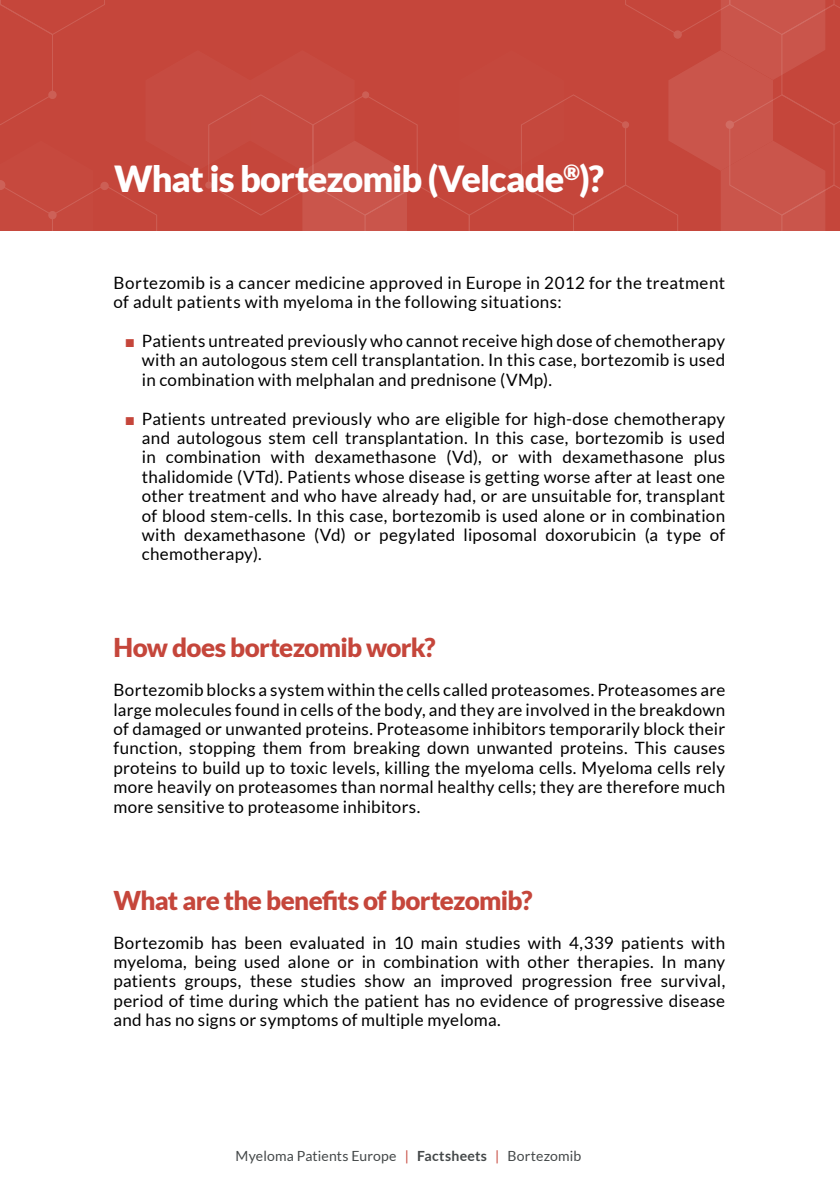
<style>
.page{position:relative;width:840px;height:1191px;background:#fff}
.page>*{position:absolute;margin:0;border:0;box-sizing:border-box;transform-origin:0 0}
.t1{font:900 36px "Lato";letter-spacing:-.03em;color:#fff}
.t2{font:900 26px "Lato";letter-spacing:-.025em;color:#c5463b}
.t3{font:17px/19.4px "Lato";letter-spacing:.02em;color:#000;text-align:justify}
.t4{font:14px "Lato";letter-spacing:.01em;color:#444849}
.s1{font-family:"Arial";font-weight:700;color:#c5463b}
.s2{color:#c5463b}
.s3{font-weight:700}
</style>
<div class="page">
<svg style="left:0;top:0;width:839px;height:230px;background:#c6493e"></svg>
<div style="left:362px;top:91px;width:7px;height:7px;background:#cc5f55;border-radius:50%"></div>
<svg style="left:621px;top:121px;width:7px;height:7px"></svg>
<div style="left:205px;top:181px;width:7px;height:8px;background:#cc5f55;border-radius:50%"></div>
<div style="left:673px;top:30px;width:8px;height:9px;background:#cc5f55;border-radius:50%"></div>
<div style="left:48px;top:211px;width:9px;height:8px;background:#cd6158;border-radius:50%"></div>
<div style="left:100px;top:182px;width:9px;height:8px;background:#cc5f55;border-radius:50%"></div>
<div style="left:48px;top:91px;width:9px;height:8px;background:#cc5f55;border-radius:50%"></div>
<div style="left:725px;top:120px;width:8px;height:9px;background:#d16c63;border-radius:50%"></div>
<h1 class="t1" style="left:114px;top:157px;width:491px">What is bortezomib (Velcade<sup>®</sup>)?</h1>
<p class="t3" style="left:113px;top:273px;width:612px">Bortezomib is a cancer medicine approved in Europe in 2012 for the treatment of adult patients with myeloma in the following situations:</p>
<p class="t3" style="left:142px;top:331px;width:584px;text-indent:-17px"><span class="s1">■</span> Patients untreated previously who cannot receive high dose of chemotherapy with an autologous stem cell transplantation. In this case, bortezomib is used in combination with melphalan and prednisone (VMp).</p>
<p class="t3" style="left:142px;top:408px;width:584px;text-indent:-17px"><span class="s1">■</span> Patients untreated previously who are eligible for high-dose chemotherapy and autologous stem cell transplantation. In this case, bortezomib is used in combination with dexamethasone (Vd), or with dexamethasone plus thalidomide (VTd). Patients whose disease is getting worse after at least one other treatment and who have already had, or are unsuitable for, transplant of blood stem-cells. In this case, bortezomib is used alone or in combination with dexamethasone (Vd) or pegylated liposomal doxorubicin (a type of chemotherapy).</p>
<h2 class="t2" style="left:113px;top:632px;width:323px">How does bortezomib work?</h2>
<p class="t3" style="left:113px;top:680px;width:613px">Bortezomib blocks a system within the cells called proteasomes. Proteasomes are large molecules found in cells of the body, and they are involved in the breakdown of damaged or unwanted proteins. Proteasome inhibitors temporarily block their function, stopping them from breaking down unwanted proteins. This causes proteins to build up to toxic levels, killing the myeloma cells. Myeloma cells rely more heavily on proteasomes than normal healthy cells; they are therefore much more sensitive to proteasome inhibitors.</p>
<h2 class="t2" style="left:113px;top:885px;width:420px">What are the benefits of bortezomib?</h2>
<p class="t3" style="left:113px;top:932px;width:613px">Bortezomib has been evaluated in 10 main studies with 4,339 patients with myeloma, being used alone or in combination with other therapies. In many patients groups, these studies show an improved progression free survival, period of time during which the patient has no evidence of progressive disease and has no signs or symptoms of multiple myeloma.</p>
<p class="t4" style="left:235px;top:1148px;width:347px">Myeloma Patients Europe <span class="s2">|</span> <span class="s3">Factsheets</span> <span class="s2">|</span> Bortezomib</p>
</div>
